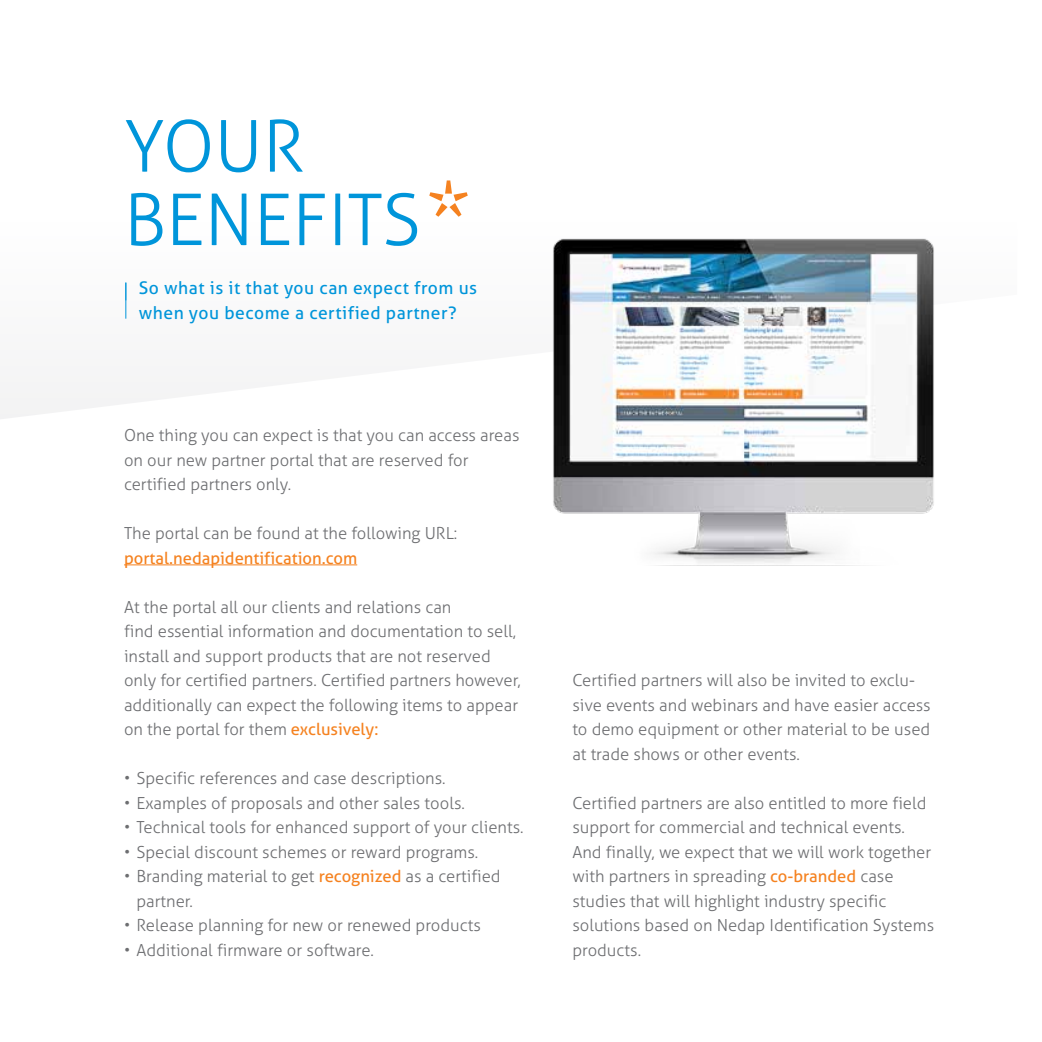
<style>
.page{position:relative;width:1042px;height:1042px;background:#fff}
.page>*{position:absolute;margin:0;border:0;box-sizing:border-box;transform-origin:0 0}
.t1{font:300 71.4px/73.5px "Aller";color:#0095da}
.t2{font:17.5px/24.5px "Aller";letter-spacing:.03em;color:#0095da}
.t3{font:300 16.62px/24.5px "Aller";color:#6d6e71}
.t4{font:16.62px "Aller";color:#f58220}
.s1{font-weight:400;color:#f58220}
</style>
<div class="page">
<svg style="left:0;top:282px;width:297px;height:137px"></svg>
<hr style="left:124px;top:564px;width:233px;height:1px;background:#f58220">
<svg style="left:429px;top:180px;width:39px;height:37px"></svg>
<hr style="left:125px;top:283px;width:1px;height:36px;background:#0095da">
<img style="left:552px;top:238px;width:382px;height:328px">
<h1 class="t1" style="left:124px;top:110px;width:298px">YOUR<br>BENEFITS</h1>
<p class="t2" style="left:139px;top:276px;width:340px">So what is it that you can expect from us when you become a certified partner?</p>
<p class="t3" style="left:124px;top:423px;width:397px">One thing you can expect is that you can access areas on our new partner portal that are reserved for certified partners only.</p>
<p class="t3" style="left:124px;top:521px;width:335px">The portal can be found at the following URL:</p>
<p class="t4" style="left:124px;top:548px;width:235px">portal.nedapidentification.com</p>
<p class="t3" style="left:124px;top:594px;width:398px">At the portal all our clients and relations can<br>find essential information and documentation to sell, install and support products that are not reserved only for certified partners. Certified partners however, additionally can expect the following items to appear on the portal for them <span class="s1">exclusively:</span></p>
<p class="t3" style="left:124px;top:766px;width:323px">• Specific references and case descriptions.</p>
<p class="t3" style="left:124px;top:790px;width:342px">• Examples of proposals and other sales tools.</p>
<p class="t3" style="left:124px;top:815px;width:401px">• Technical tools for enhanced support of your clients.</p>
<p class="t3" style="left:124px;top:839px;width:356px">• Special discount schemes or reward programs.</p>
<p class="t3" style="left:136px;top:864px;width:366px;text-indent:-12px">• Branding material to get <span class="s1">recognized</span> as a certified partner.</p>
<p class="t3" style="left:124px;top:913px;width:358px">• Release planning for new or renewed products</p>
<p class="t3" style="left:124px;top:937px;width:251px">• Additional firmware or software.</p>
<p class="t3" style="left:572px;top:668px;width:360px">Certified partners will also be invited to exclu&shy;sive events and webinars and have easier access to demo equipment or other material to be used at trade shows or other events.</p>
<p class="t3" style="left:572px;top:790px;width:363px">Certified partners are also entitled to more field support for commercial and technical events.<br>And finally, we expect that we will work together with partners in spreading <span class="s1">co-branded</span> case studies that will highlight industry specific solutions based on Nedap Identification Systems products.</p>
</div>
